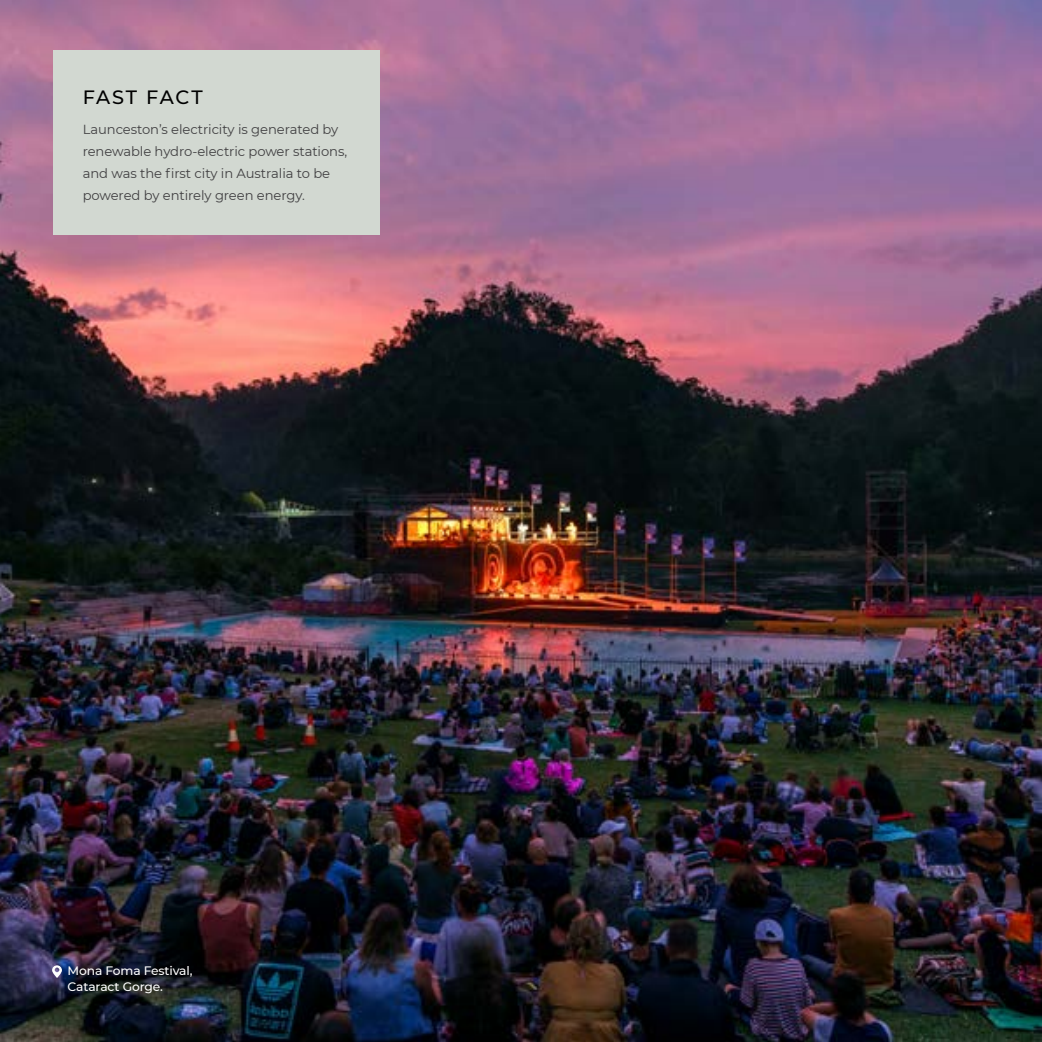
<style>
.page{position:relative;width:1042px;height:1042px;background:#fff}
.page>*{position:absolute;margin:0;border:0;box-sizing:border-box;transform-origin:0 0}
.t1{font:500 19.25px "Montserrat";letter-spacing:.09em;color:#000}
.t2{font:13.12px/21.9px "Montserrat";letter-spacing:-.005em;color:#414042}
.t3{font:500 12.25px/15.8px "Montserrat";letter-spacing:-.01em;color:#fff}
</style>
<div class="page">
<img style="left:0;top:0;width:1042px;height:1042px">
<div style="left:53px;top:50px;width:326px;height:185px;background:#d2d8d1"></div>
<svg style="left:52px;top:965px;width:10px;height:13px"></svg>
<h1 class="t1" style="left:83px;top:84px;width:121px">FAST FACT</h1>
<p class="t2" style="left:83px;top:118px;width:266px">Launceston’s electricity is generated by renewable hydro-electric power stations, and was the first city in Australia to be powered by entirely green energy.</p>
<p class="t3" style="left:68px;top:962px;width:127px">Mona Foma Festival,<br>Cataract Gorge.</p>
</div>
